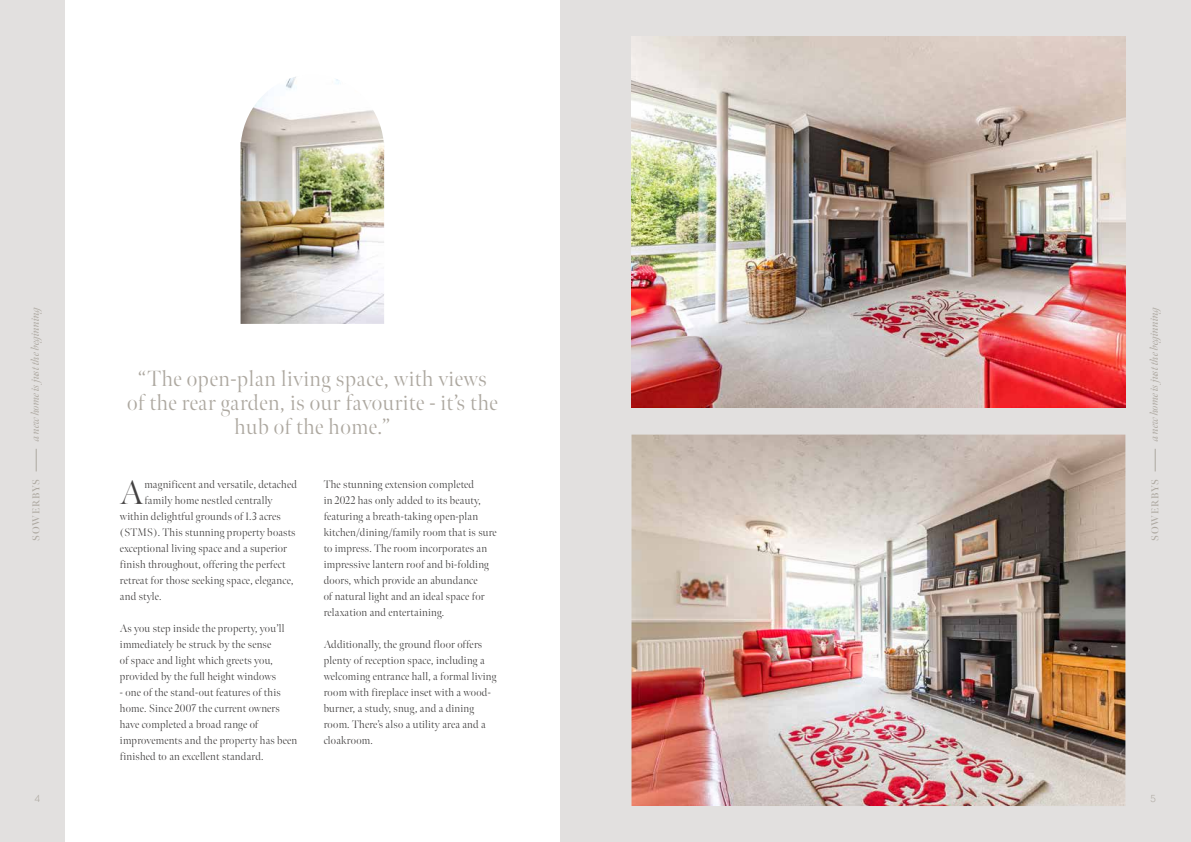
<style>
.page{position:relative;width:1191px;height:842px;background:#fff}
.page>*{position:absolute;margin:0;border:0;box-sizing:border-box;transform-origin:0 0}
.t1{font:300 34px "Meno Banner";color:#434141}
.t2{font:300 22px/24px "Meno Banner";letter-spacing:.025em;color:#ada8a0;text-align:center}
.t3{font:300 11px/16px "Meno Banner";letter-spacing:.02em;color:#434141}
.t4{font:italic 11px "Meno Banner";letter-spacing:-.01em;color:#ada8a0}
.t5{font:600 10px "Meno Banner";letter-spacing:.08em;color:#ada8a0}
.t6{font:300 10px "Quasimoda";color:#ada8a0}
</style>
<div class="page">
<div style="left:0;top:0;width:595px;height:842px;background:#e2e0df"></div>
<div style="left:595px;top:0;width:596px;height:842px;background:#e2e0df"></div>
<svg style="left:36px;top:449px;width:1px;height:22px"></svg>
<svg style="left:1155px;top:449px;width:1px;height:22px"></svg>
<div style="left:65px;top:0;width:494px;height:842px;background:#fff"></div>
<img style="left:240px;top:77px;width:144px;height:247px">
<img style="left:631px;top:36px;width:494px;height:371px">
<img style="left:631px;top:435px;width:494px;height:371px">
<p class="t4" style="left:29px;top:441px;width:138px;rotate:-90deg">a new home is just the beginning</p>
<p class="t4" style="left:1147px;top:441px;width:138px;rotate:-90deg">a new home is just the beginning</p>
<h1 class="t1" style="left:120px;top:472px;width:25px">A</h1>
<p class="t3" style="left:144px;top:477px;width:154px">magnificent and versatile, detached</p>
<h2 class="t2" style="left:127px;top:367px;width:372px">“The open-plan living space, with views of the rear garden, is our favourite - it’s the hub of the home.”</h2>
<p class="t5" style="left:30px;top:541px;width:63px;rotate:-90deg">SOWERBYS</p>
<p class="t5" style="left:1149px;top:541px;width:63px;rotate:-90deg">SOWERBYS</p>
<p class="t3" style="left:324px;top:477px;width:175px">The stunning extension completed<br>in 2022 has only added to its beauty, featuring a breath-taking open-plan kitchen/dining/family room that is sure to impress. The room incorporates an impressive lantern roof and bi-folding doors, which provide an abundance<br>of natural light and an ideal space for relaxation and entertaining.</p>
<p class="t3" style="left:324px;top:637px;width:174px">Additionally, the ground floor offers plenty of reception space, including a welcoming entrance hall, a formal living room with fireplace inset with a wood&shy;burner, a study, snug, and a dining room. There’s also a utility area and a cloakroom.</p>
<p class="t3" style="left:144px;top:493px;width:130px">family home nestled centrally</p>
<p class="t3" style="left:120px;top:509px;width:162px">within delightful grounds of 1.3 acres</p>
<p class="t3" style="left:120px;top:525px;width:177px">(STMS). This stunning property boasts</p>
<p class="t3" style="left:120px;top:541px;width:168px">exceptional living space and a superior</p>
<p class="t3" style="left:120px;top:557px;width:167px">finish throughout, offering the perfect</p>
<p class="t3" style="left:120px;top:573px;width:175px">retreat for those seeking space, elegance,</p>
<p class="t3" style="left:120px;top:589px;width:43px">and style.</p>
<p class="t3" style="left:120px;top:621px;width:166px">As you step inside the property, you’ll immediately be struck by the sense<br>of space and light which greets you, provided by the full height windows</p>
<p class="t3" style="left:120px;top:685px;width:179px">- one of the stand-out features of this home. Since 2007 the current owners have completed a broad range of improvements and the property has been finished to an excellent standard.</p>
<p class="t6" style="left:35px;top:791px;width:7px">4</p>
<p class="t6" style="left:1150px;top:791px;width:7px">5</p>
</div>
